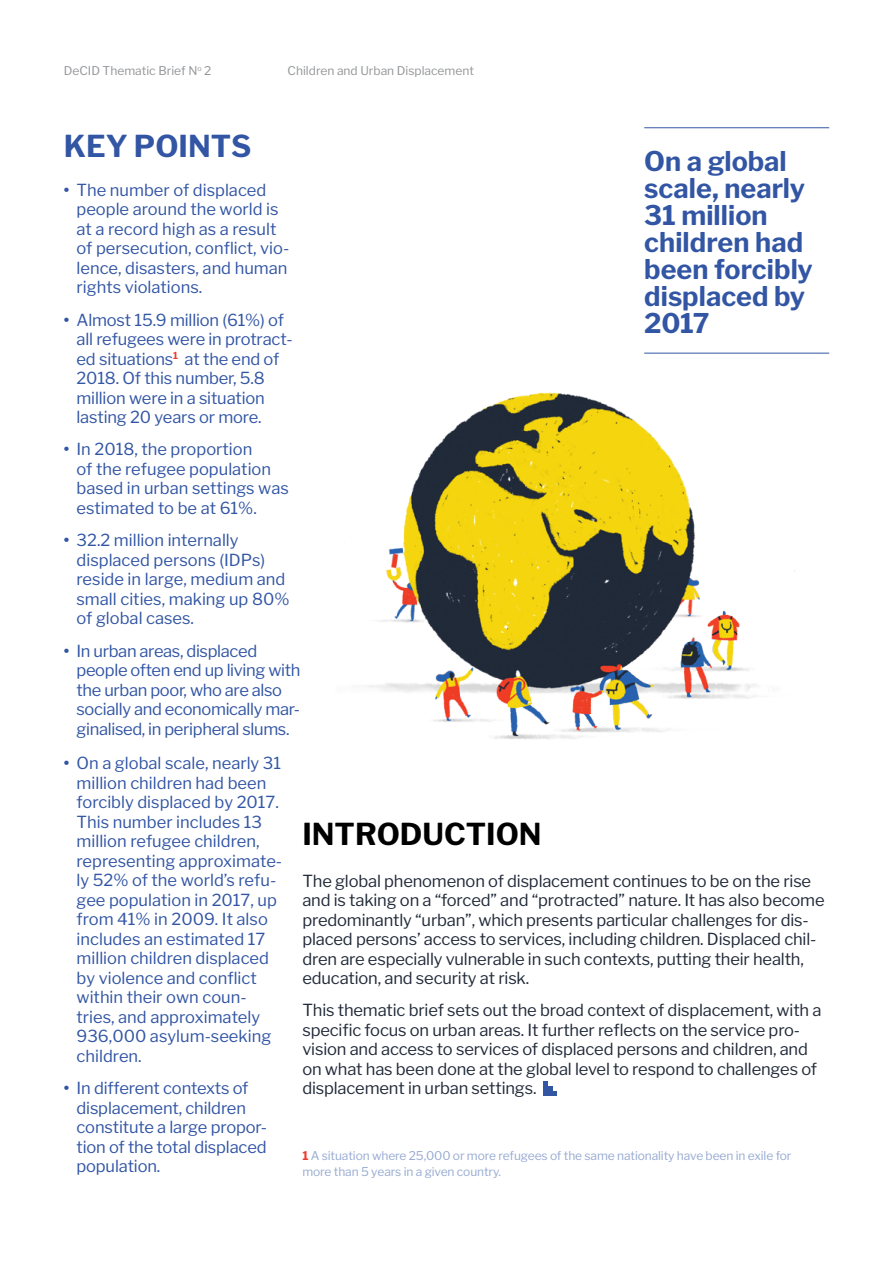
<style>
.page{position:relative;width:893px;height:1263px;background:#fff}
.page>*{position:absolute;margin:0;border:0;box-sizing:border-box;transform-origin:0 0}
.t1{font:700 30px "Libre Franklin";color:#000}
.t2{font:700 30px "Libre Franklin";color:#3255a4}
.t3{font:700 27px/27px "Libre Franklin";color:#3255a4}
.t4{font:16.5px/19.5px "Libre Franklin";color:#3255a4}
.t5{font:16.5px/19.5px "Libre Franklin";letter-spacing:-.01em;color:#212a39}
.t6{font:16.5px/19.5px "Libre Franklin";letter-spacing:-.02em;color:#3255a4}
.t7{font:12px/16.5px "Libre Franklin";letter-spacing:-.01em;color:#98aad2}
.t8{font:12px "Libre Franklin";color:#939598}
.t9{font:7.05px "Libre Franklin";color:#939598}
.s1{font-size:12px}
.s2{font-weight:700}
.s3{font-weight:700;color:#ef3b30}
</style>
<div class="page">
<svg style="left:543px;top:1081px;width:5px;height:5px"></svg>
<div style="left:543px;top:1086px;width:10px;height:9px;background:#3255a4"></div>
<hr style="left:543px;top:1091px;width:14px;height:4px;background:#3255a4">
<img style="left:367px;top:352px;width:463px;height:387px">
<hr style="left:644px;top:127px;width:185px;height:1px;background:#3255a4">
<hr style="left:644px;top:353px;width:185px;height:1px;background:#3255a4">
<p class="t8" style="left:64px;top:64px;width:135px">DeCID Thematic Brief N</p>
<p class="t8" style="left:288px;top:64px;width:188px">Children and Urban Displacement</p>
<p class="t9" style="left:197px;top:65px;width:15px">o <span class="s1">2</span></p>
<h1 class="t2" style="left:64px;top:128px;width:189px">KEY POINTS</h1>
<p class="t4" style="left:77px;top:180px;width:214px;text-indent:-13px"><span class="s2">•</span> The number of displaced people around the world is at a record high as a result of persecution, conflict, vio&shy;lence, disasters, and human rights violations.</p>
<p class="t4" style="left:77px;top:310px;width:218px;text-indent:-13px"><span class="s2">•</span> Almost 15.9 million (61%) of all refugees were in protract&shy;ed situations<sup>1</sup> at the end of<br>2018. Of this number, 5.8 million were in a situation lasting 20 years or more.</p>
<p class="t4" style="left:77px;top:440px;width:214px;text-indent:-13px"><span class="s2">•</span> In 2018, the proportion<br>of the refugee population based in urban settings was estimated to be at 61%.</p>
<p class="t4" style="left:77px;top:530px;width:214px;text-indent:-13px"><span class="s2">•</span> 32.2 million internally displaced persons (IDPs) reside in large, medium and small cities, making up 80% of global cases.</p>
<p class="t6" style="left:77px;top:641px;width:225px;text-indent:-13px"><span class="s2">•</span> In urban areas, displaced people often end up living with the urban poor, who are also socially and economically mar&shy;ginalised, in peripheral slums.</p>
<h2 class="t3" style="left:644px;top:148px;width:170px">On a global scale, nearly<br>31 million children had been forcibly displaced by<br>2017</h2>
<p class="t4" style="left:77px;top:754px;width:207px;text-indent:-13px"><span class="s2">•</span> On a global scale, nearly 31 million children had been forcibly displaced by 2017.<br>This number includes 13 million refugee children, representing approximate&shy;ly 52% of the world’s refu&shy;gee population in 2017, up from 41% in 2009. It also includes an estimated 17 million children displaced by violence and conflict within their own coun&shy;tries, and approximately<br>936,000 asylum-seeking children.</p>
<p class="t4" style="left:77px;top:1078px;width:192px;text-indent:-13px"><span class="s2">•</span> In different contexts of displacement, children constitute a large propor&shy;tion of the total displaced population.</p>
<h1 class="t1" style="left:302px;top:816px;width:241px">INTRODUCTION</h1>
<p class="t5" style="left:302px;top:871px;width:524px">The global phenomenon of displacement continues to be on the rise and is taking on a “forced” and “protracted” nature. It has also become predominantly “urban”, which presents particular challenges for dis&shy;placed persons’ access to services, including children. Displaced chil&shy;dren are especially vulnerable in such contexts, putting their health, education, and security at risk.</p>
<p class="t5" style="left:302px;top:1000px;width:521px">This thematic brief sets out the broad context of displacement, with a specific focus on urban areas. It further reflects on the service pro&shy;vision and access to services of displaced persons and children, and on what has been done at the global level to respond to challenges of displacement in urban settings.</p>
<p class="t7" style="left:302px;top:1147px;width:491px"><span class="s3">1</span> A situation where 25,000 or more refugees of the same nationality have been in exile for more than 5 years in a given country.</p>
</div>
